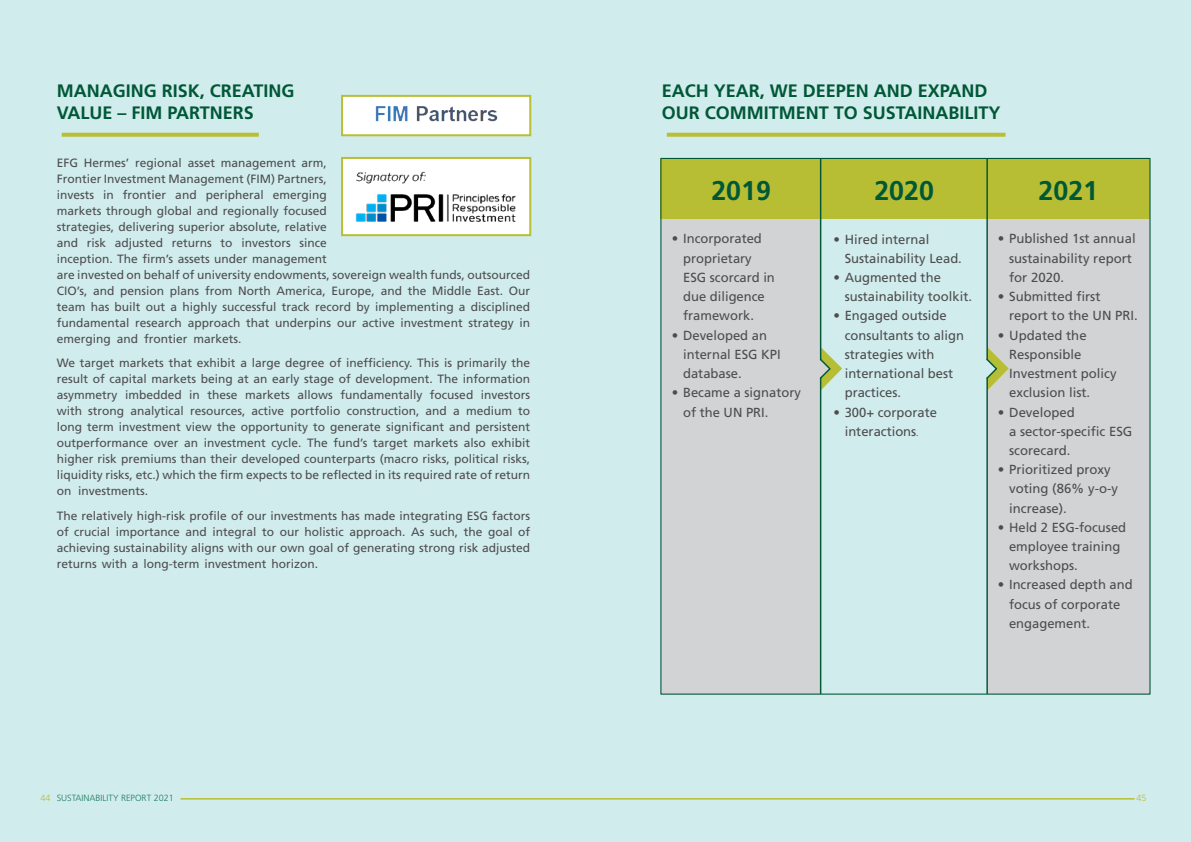
<style>
.page{position:relative;width:1191px;height:842px;background:#d1ecec}
.page>*{position:absolute;margin:0;border:0;box-sizing:border-box;transform-origin:0 0}
.t1{font:700 27.1px "Frutiger LT Std";color:#005837}
.t2{font:700 18px/21.6px "Frutiger LT Std";color:#005837}
.t3{font:13.2px/19.2px "Frutiger LT Std";color:#4d4d4f}
.t4{font:12px/16px "Frutiger LT Std";color:#4d4d4f;text-align:justify}
.t5{font:300 9px "Frutiger LT Std";color:#1e7c62}
.t6{font:300 9px "Frutiger LT Std";color:#b8bf34}
.s1{font-family:"Adobe Arabic"}
.s2{color:#b8bf34}
</style>
<div class="page">
<hr style="left:180px;top:798px;width:954px;height:1px;background:#b8bf34">
<svg style="left:62px;top:133px;width:197px;height:4px"></svg>
<svg style="left:667px;top:133px;width:338px;height:4px"></svg>
<div style="left:341px;top:157px;width:190px;height:79px;background:#fff;border:2px solid #b8bf34"></div>
<div style="left:341px;top:95px;width:190px;height:41px;background:#fff;border:2px solid #b8bf34"></div>
<img style="left:364px;top:97px;width:144px;height:37px">
<img style="left:355px;top:171px;width:161px;height:50px">
<div style="left:662px;top:219px;width:160px;height:474px;background:#d1d3d4"></div>
<div style="left:988px;top:219px;width:160px;height:474px;background:#d1d3d4"></div>
<div style="left:661px;top:158px;width:489px;height:61px;background:#b7be34"></div>
<hr style="left:820px;top:377px;width:1px;height:317px;background:#005837">
<hr style="left:820px;top:158px;width:1px;height:202px;background:#005837">
<svg style="left:820px;top:347px;width:22px;height:43px"></svg>
<hr style="left:986px;top:158px;width:2px;height:202px;background:#005837">
<svg style="left:986px;top:347px;width:22px;height:43px"></svg>
<hr style="left:986px;top:377px;width:2px;height:317px;background:#005837">
<h2 class="t2" style="left:57px;top:80px;width:239px">MANAGING RISK, CREATING<br>VALUE – FIM PARTNERS</h2>
<h2 class="t2" style="left:662px;top:80px;width:340px">EACH YEAR, WE DEEPEN AND EXPAND<br>OUR COMMITMENT TO SUSTAINABILITY</h2>
<p class="t4" style="left:57px;top:155px;width:475px;text-align:left">EFG Hermes’ regional asset management arm,<br>Frontier Investment Management (FIM) Partners,<br>invests in frontier and peripheral emerging<br>markets through global and regionally focused<br>strategies, delivering superior absolute, relative<br>and risk adjusted returns to investors since<br>inception. The firm’s assets under management<br>are invested on behalf of university endowments, sovereign wealth funds, outsourced CIO’s, and pension plans from North America, Europe, and the Middle East. Our team has built out a highly successful track record by implementing a disciplined fundamental research approach that underpins our active investment strategy in emerging and frontier markets.</p>
<p class="t4" style="left:57px;top:355px;width:475px">We target markets that exhibit a large degree of inefficiency. This is primarily the result of capital markets being at an early stage of development. The information asymmetry imbedded in these markets allows fundamentally focused investors with strong analytical resources, active portfolio construction, and a medium to long term investment view the opportunity to generate significant and persistent outperformance over an investment cycle. The fund’s target markets also exhibit higher risk premiums than their developed counterparts (macro risks, political risks, liquidity risks, etc.) which the firm expects to be reflected in its required rate of return on investments.</p>
<p class="t4" style="left:57px;top:508px;width:475px">The relatively high-risk profile of our investments has made integrating ESG factors of crucial importance and integral to our holistic approach. As such, the goal of achieving sustainability aligns with our own goal of generating strong risk adjusted returns with a long-term investment horizon.</p>
<h1 class="t1" style="left:711px;top:175px;width:61px">2019</h1>
<h1 class="t1" style="left:874px;top:175px;width:61px">2020</h1>
<h1 class="t1" style="left:1038px;top:175px;width:61px">2021</h1>
<p class="t3" style="left:683px;top:229px;width:93px;text-indent:-11px">• Incorporated proprietary<br>ESG scorcard in due diligence framework.</p>
<p class="t3" style="left:683px;top:325px;width:99px;text-indent:-11px">• Developed an internal ESG KPI database.</p>
<p class="t3" style="left:683px;top:383px;width:119px;text-indent:-11px">• Became a signatory of the UN PRI.</p>
<p class="t3" style="left:1009px;top:229px;width:128px;text-indent:-11px">• Published 1st annual sustainability report for 2020.</p>
<p class="t3" style="left:1009px;top:287px;width:130px;text-indent:-11px">• Submitted first report to the UN PRI.</p>
<p class="t3" style="left:1009px;top:325px;width:109px;text-indent:-11px">• Updated the<br>Responsible<br>Investment policy exclusion list.</p>
<p class="t3" style="left:1009px;top:402px;width:125px;text-indent:-11px">• Developed<br>a sector-specific ESG scorecard.</p>
<p class="t3" style="left:1009px;top:460px;width:110px;text-indent:-11px">• Prioritized proxy voting (86% y-o-y increase).</p>
<p class="t3" style="left:1009px;top:518px;width:119px;text-indent:-11px">• Held 2 ESG-focused employee training workshops.</p>
<p class="t3" style="left:1009px;top:575px;width:125px;text-indent:-11px">• Increased depth and focus of corporate engagement.</p>
<p class="t3" style="left:844px;top:229px;width:119px;text-indent:-11px">• Hired internal<br>Sustainability Lead.</p>
<p class="t3" style="left:844px;top:268px;width:129px;text-indent:-11px">• Augmented the sustainability toolkit.</p>
<p class="t3" style="left:844px;top:306px;width:121px;text-indent:-11px">• Engaged outside consultants to align strategies with international best practices.</p>
<p class="t3" style="left:833px;top:402px;width:105px;text-align:center">• 300+ corporate interactions<span class="s1">.</span></p>
<p class="t5" style="left:40px;top:793px;width:135px"><span class="s2">44</span> SUSTAINABILITY REPORT 2021</p>
<p class="t6" style="left:1136px;top:793px;width:12px">45</p>
</div>
